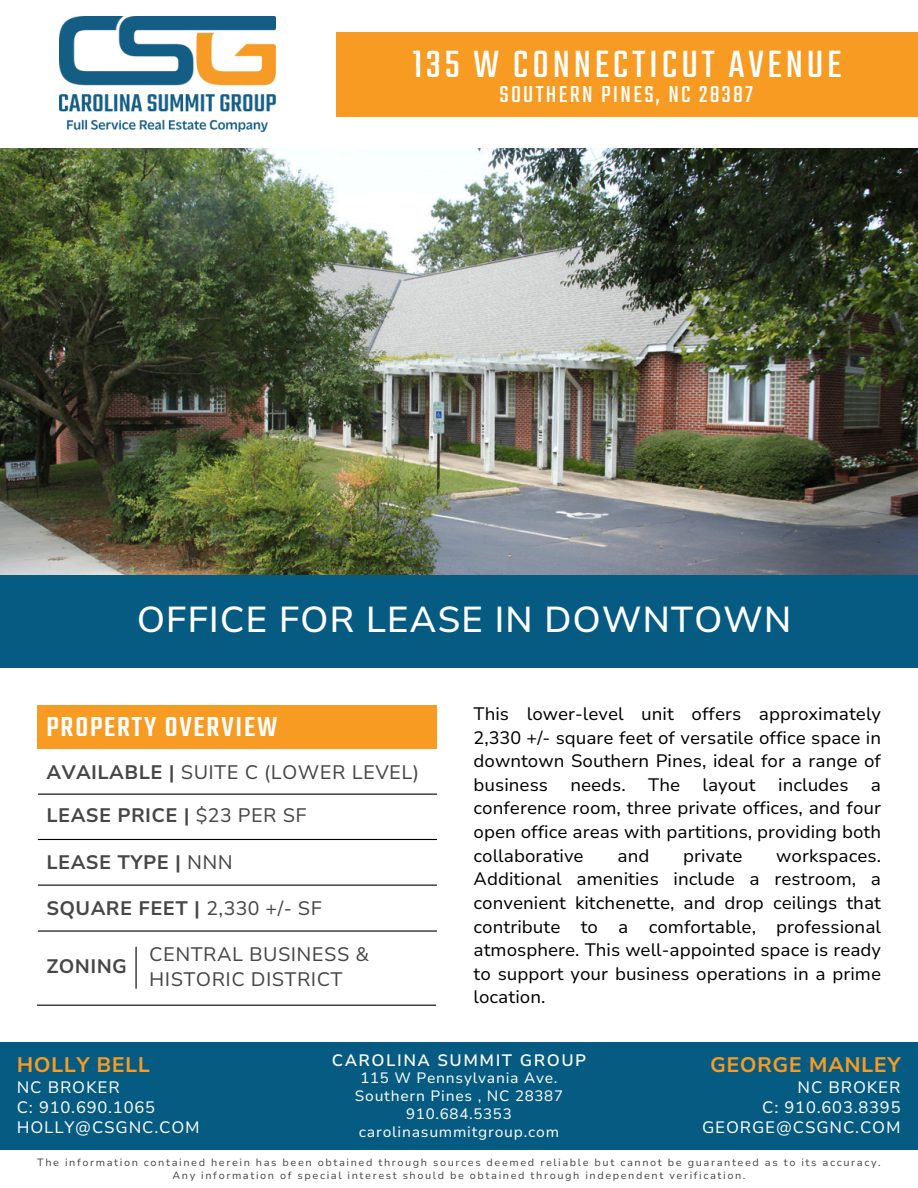
<style>
.page{position:relative;width:918px;height:1188px;background:#fff}
.page>*{position:absolute;margin:0;border:0;box-sizing:border-box;transform-origin:0 0}
.t1{font:42px "Teko";letter-spacing:.09em;color:#fff}
.t2{font:500 36px "Nunito Sans 10 pt";letter-spacing:.02em;color:#fff}
.t3{font:500 30px "Teko";letter-spacing:.06em;color:#fff}
.t4{font:25.5px "Teko";letter-spacing:.09em;color:#fff}
.t5{font:700 21px "Nunito Sans 10 pt";letter-spacing:.02em;color:#f89b22}
.t6{font:19.5px/24.8px "Nunito Sans 10 pt";letter-spacing:.02em;color:#474747}
.t7{font:700 19.5px "Nunito Sans 10 pt";letter-spacing:.02em;color:#474747}
.t8{font:18px/23.7px "Nunito Sans 10 pt";color:#000;text-align:justify}
.t9{font:16.5px "Nunito Sans 10 pt";letter-spacing:.05em;color:#fff}
.t10{font:600 16.5px "Nunito Sans 10 pt";letter-spacing:.09em;color:#fff}
.t11{font:15px "Nunito Sans 10 pt";letter-spacing:.05em;color:#fff}
.t12{font:10.5px "Nunito Sans 10 pt";letter-spacing:.15em;color:#474747}
.s1{font-weight:700}
.s2{font-weight:400}
</style>
<div class="page">
<img style="left:0;top:148px;width:918px;height:428px">
<div style="left:0;top:576px;width:918px;height:92px;background:#065b83"></div>
<div style="left:38px;top:705px;width:399px;height:44px;background:#f89b22"></div>
<hr style="left:38px;top:885px;width:399px;height:1px;background:#000">
<hr style="left:37px;top:1005px;width:399px;height:1px;background:#000">
<hr style="left:38px;top:839px;width:399px;height:1px;background:#000">
<div style="left:0;top:1043px;width:918px;height:107px;background:#065b83"></div>
<div style="left:336px;top:32px;width:582px;height:85px;background:#f89b22"></div>
<img style="left:60px;top:17px;width:216px;height:115px">
<hr style="left:136px;top:947px;width:1px;height:41px;background:#000">
<hr style="left:38px;top:930px;width:399px;height:2px;background:#000">
<hr style="left:38px;top:794px;width:399px;height:1px;background:#000">
<p class="t1" style="left:413px;top:37px;width:431px">135 W CONNECTICUT AVENUE</p>
<p class="t4" style="left:499px;top:78px;width:255px">SOUTHERN PINES, NC 28387</p>
<h3 class="t2" style="left:137px;top:596px;width:657px">OFFICE FOR LEASE IN DOWNTOWN</h3>
<p class="t3" style="left:46px;top:708px;width:232px">PROPERTY OVERVIEW</p>
<p class="t6" style="left:46px;top:760px;width:374px"><span class="s1">AVAILABLE |</span> SUITE C (LOWER LEVEL)</p>
<h6 class="t7" style="left:46px;top:802px;width:262px">LEASE PRICE | <span class="s2">$23 PER SF</span></h6>
<p class="t7" style="left:46px;top:849px;width:188px">LEASE TYPE | <span class="s2">NNN</span></p>
<p class="t7" style="left:46px;top:895px;width:277px">SQUARE FEET | <span class="s2">2,330 +/- SF</span></p>
<h1 class="t7" style="left:46px;top:953px;width:82px">ZONING</h1>
<p class="t6" style="left:149px;top:942px;width:221px">CENTRAL BUSINESS &amp;<br>HISTORIC DISTRICT</p>
<h2 class="t8" style="left:474px;top:702px;width:409px">This lower-level unit offers approximately 2,330 +/- square feet of versatile office space in downtown Southern Pines, ideal for a range of business needs. The layout includes a conference room, three private offices, and four open office areas with partitions, providing both collaborative</h2>
<h2 class="t8" style="left:474px;top:844px;width:409px;text-indent:303px">workspaces.<br>Additional amenities include a restroom, a convenient kitchenette, and drop ceilings that contribute to a comfortable, professional atmosphere. This well-appointed space is ready to support your business operations in a prime location.</h2>
<h2 class="t8" style="left:618px;top:844px;width:33px">and</h2>
<h2 class="t8" style="left:683px;top:844px;width:61px">private</h2>
<p class="t5" style="left:17px;top:1051px;width:135px">HOLLY BELL</p>
<p class="t9" style="left:17px;top:1076px;width:105px">NC BROKER</p>
<p class="t9" style="left:17px;top:1097px;width:140px">C: 910.690.1065</p>
<p class="t9" style="left:17px;top:1117px;width:184px">HOLLY@CSGNC.COM</p>
<p class="t10" style="left:332px;top:1049px;width:256px">CAROLINA SUMMIT GROUP</p>
<h6 class="t11" style="left:360px;top:1068px;width:199px">115 W Pennsylvania Ave.</h6>
<h6 class="t11" style="left:355px;top:1086px;width:210px">Southern Pines , NC 28387</h6>
<h5 class="t11" style="left:406px;top:1104px;width:107px">910.684.5353</h5>
<p class="t11" style="left:359px;top:1122px;width:202px">carolinasummitgroup.com</p>
<p class="t5" style="left:710px;top:1051px;width:192px">GEORGE MANLEY</p>
<h5 class="t9" style="left:797px;top:1076px;width:105px">NC BROKER</h5>
<h5 class="t9" style="left:762px;top:1097px;width:140px">C: 910.603.8395</h5>
<p class="t9" style="left:702px;top:1117px;width:200px">GEORGE@CSGNC.COM</p>
<h6 class="t12" style="left:37px;top:1156px;width:845px">The information contained herein has been obtained through sources deemed reliable but cannot be guaranteed as to its accuracy.</h6>
<h6 class="t12" style="left:172px;top:1168px;width:575px">Any information of special interest should be obtained through independent verification.</h6>
</div>
